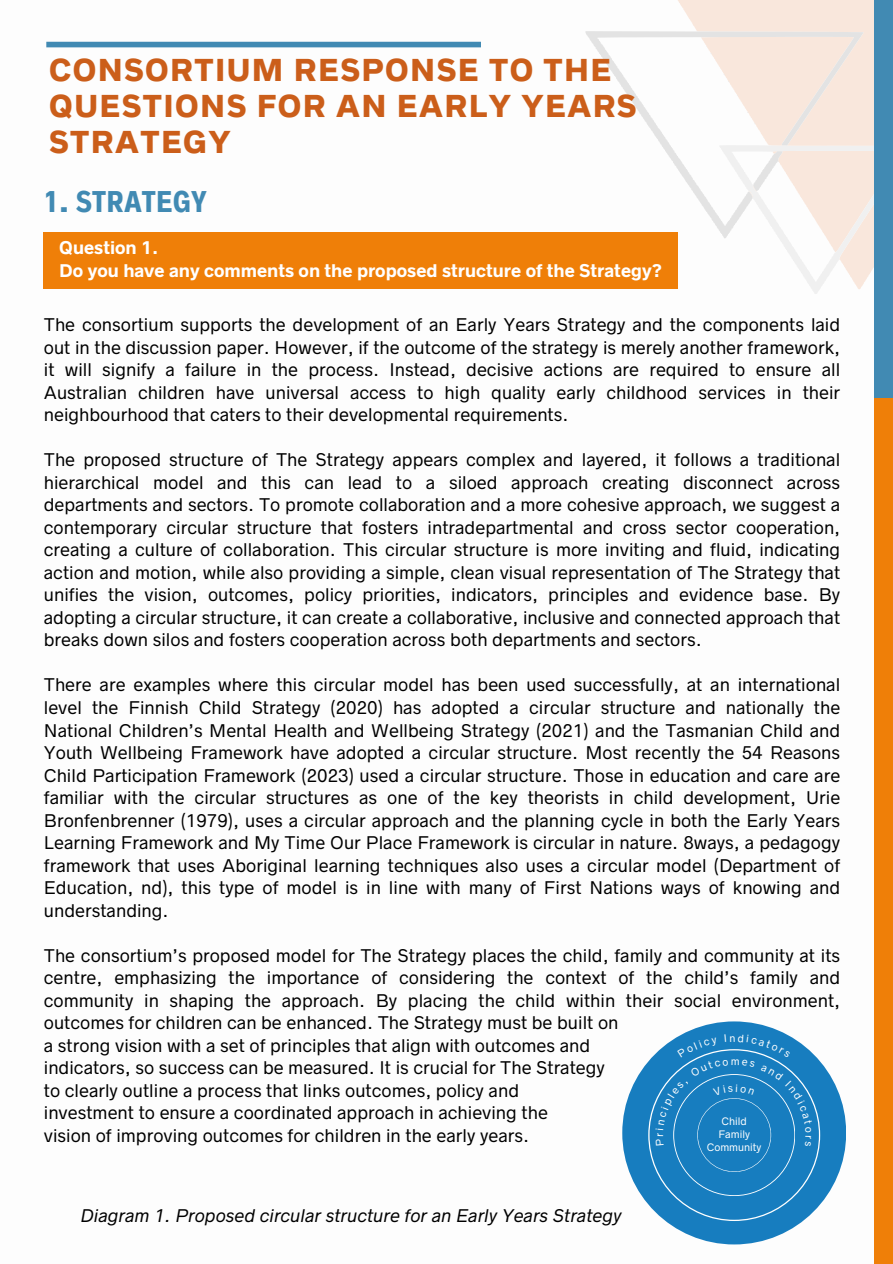
<style>
.page{position:relative;width:893px;height:1264px;background:#fff}
.page>*{position:absolute;margin:0;border:0;box-sizing:border-box;transform-origin:0 0}
.t1{font:800 28.5px/36px "Radnika Next";letter-spacing:.05em;color:#cb5e1a}
.t2{font:700 condensed 27px "Radnika Next";color:#418ab3}
.t3{font:16.5px/22.5px "Radnika Next";color:#000;text-align:justify}
.t4{font:700 16.5px/22.5px "Radnika Next";color:#fff}
.t5{font:italic 16.5px "Radnika Next";color:#000}
.t6{font:9.75px "Radnika Next";color:#fff}
</style>
<div class="page">
<div style="left:873px;top:397px;width:19px;height:866px;background:#ef7f08"></div>
<svg style="left:787px;top:251px;width:86px;height:43px"></svg>
<svg style="left:585px;top:0;width:288px;height:251px"></svg>
<div style="left:873px;top:0;width:19px;height:397px;background:#418ab3"></div>
<div style="left:46px;top:42px;width:435px;height:5px;background:#418ab3"></div>
<div style="left:44px;top:232px;width:633px;height:56px;background:#ef7f08"></div>
<div style="left:622px;top:1021px;width:224px;height:223px;background:#177dbf;border-radius:50%"></div>
<svg style="left:648px;top:1034px;width:172px;height:186px"></svg>
<p class="t1" style="left:49px;top:52px;width:589px">CONSORTIUM RESPONSE TO THE<br>QUESTIONS FOR AN EARLY YEARS<br>STRATEGY</p>
<h1 class="t2" style="left:44px;top:186px;width:164px">1. STRATEGY</h1>
<h3 class="t4" style="left:59px;top:237px;width:604px">Question 1.<br>Do you have any comments on the proposed structure of the Strategy?</h3>
<h1 class="t3" style="left:44px;top:314px;width:797px">The consortium supports the development of an Early Years Strategy and the components laid out in the discussion paper. However, if the outcome of the strategy is merely another framework, it will signify a failure in the process. Instead, decisive actions are required to ensure all Australian children have universal access to high quality early childhood services in their neighbourhood that caters to their developmental requirements.</h1>
<h2 class="t3" style="left:44px;top:449px;width:797px">The proposed structure of The Strategy appears complex and layered, it follows a traditional hierarchical model and this can lead to a siloed approach creating disconnect across departments and sectors. To promote collaboration and a more cohesive approach, we suggest a contemporary circular structure that fosters intradepartmental and cross sector cooperation, creating a culture of collaboration. This circular structure is more inviting and fluid, indicating action and motion, while also providing a simple, clean visual representation of The Strategy that unifies the vision, outcomes, policy priorities, indicators, principles and evidence base. By adopting a circular structure, it can create a collaborative, inclusive and connected approach that breaks down silos and fosters cooperation across both departments and sectors.</h2>
<h3 class="t3" style="left:44px;top:674px;width:797px">There are examples where this circular model has been used successfully, at an international level the Finnish Child Strategy (2020) has adopted a circular structure and nationally the National Children’s Mental Health and Wellbeing Strategy (2021) and the Tasmanian Child and Youth Wellbeing Framework have adopted a circular structure. Most recently the 54 Reasons Child Participation Framework (2023) used a circular structure. Those in education and care are familiar with the circular structures as one of the key theorists in child development, Urie Bronfenbrenner (1979), uses a circular approach and the planning cycle in both the Early Years Learning Framework and My Time Our Place Framework is circular in nature. 8ways, a pedagogy framework that uses Aboriginal learning techniques also uses a circular model (Department of Education, nd), this type of model is in line with many of First Nations ways of knowing and understanding.</h3>
<h3 class="t3" style="left:44px;top:944px;width:797px;text-align:left">The consortium’s proposed model for The Strategy places the child, family and community at its centre, emphasizing the importance of considering the context of the child’s family and community in shaping the approach. By placing the child within their social environment, outcomes for children can be enhanced. The Strategy must be built on<br>a strong vision with a set of principles that align with outcomes and<br>indicators, so success can be measured. It is crucial for The Strategy<br>to clearly outline a process that links outcomes, policy and<br>investment to ensure a coordinated approach in achieving the<br>vision of improving outcomes for children in the early years.</h3>
<h3 class="t6" style="left:721px;top:1115px;width:27px">Child</h3>
<p class="t6" style="left:718px;top:1128px;width:33px">Family</p>
<p class="t6" style="left:706px;top:1141px;width:56px">Community</p>
<p class="t5" style="left:80px;top:1205px;width:542px">Diagram 1. Proposed circular structure for an Early Years Strategy</p>
</div>
